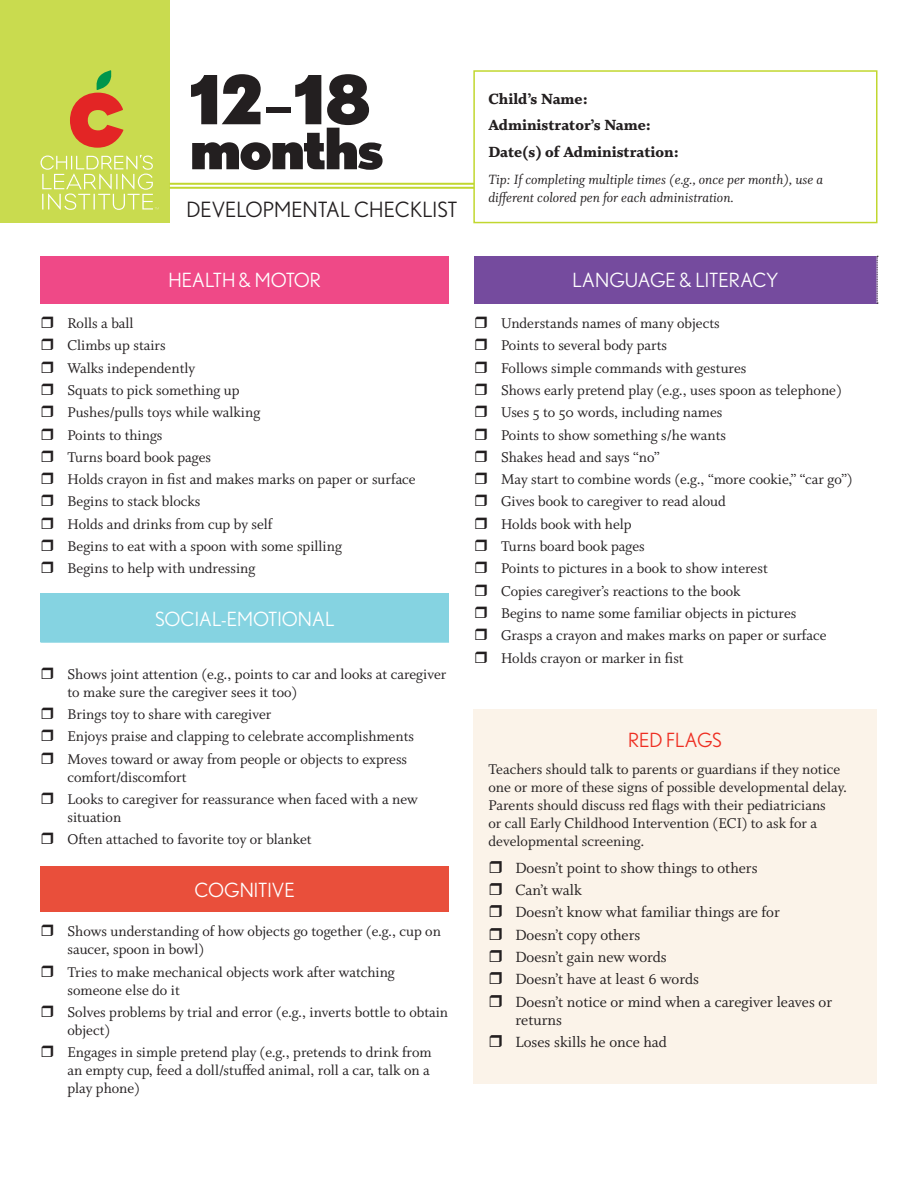
<style>
.page{position:relative;width:918px;height:1188px;background:#fff}
.page>*{position:absolute;margin:0;border:0;box-sizing:border-box;transform-origin:0 0}
.t1{font:900 67.5px "Nobel";color:#231f20}
.t2{font:900 57px "Nobel";letter-spacing:-.03em;color:#231f20}
.t3{font:21px "Nobel";color:#231f20}
.t4{font:19.5px "Nobel";color:#fff}
.t5{font:19.5px "Nobel";color:#ee2e22}
.t6{font:16.5px/22.4px "Whitman Roman Os F";color:#231f20}
.t7{font:16.5px/26.7px "Whitman Black Os F";color:#231f20}
.t8{font:15.75px/22.4px "Whitman Roman Os F";color:#231f20}
.t9{font:15px/18px "Whitman Italic Os F";color:#231f20}
.s1{font-weight:400}
</style>
<div class="page">
<div style="left:0;top:0;width:170px;height:223px;background:#c9db4f"></div>
<hr style="left:170px;top:183px;width:304px;height:2px;background:#c1d72f">
<hr style="left:170px;top:187px;width:304px;height:2px;background:#c1d72f">
<div style="left:40px;top:256px;width:409px;height:47px;background:#ef4987"></div>
<div style="left:474px;top:256px;width:403px;height:47px;background:#754b9e"></div>
<svg style="left:877px;top:256px;width:1px;height:48px"></svg>
<div style="left:40px;top:594px;width:409px;height:48px;background:#85d3e1"></div>
<hr style="left:40px;top:641px;width:409px;height:2px;background:#85d3e1">
<div style="left:40px;top:866px;width:409px;height:46px;background:#e94f3b"></div>
<div style="left:473px;top:710px;width:404px;height:374px;background:#fbf3e9"></div>
<div style="left:473px;top:70px;width:405px;height:153px;border:2px solid #c1d72f"></div>
<svg style="left:70px;top:70px;width:54px;height:78px"></svg>
<svg style="left:40px;top:155px;width:119px;height:55px"></svg>
<h1 class="t1" style="left:190px;top:59px;width:182px">12<span class="s1">–</span>18</h1>
<h2 class="t2" style="left:190px;top:114px;width:195px">months</h2>
<h3 class="t3" style="left:186px;top:198px;width:273px">DEVELOPMENTAL CHECKLIST</h3>
<p class="t4" style="left:168px;top:269px;width:154px">HEALTH &amp; MOTOR</p>
<p class="t8" style="left:67px;top:312px;width:350px">Rolls a ball<br>Climbs up stairs<br>Walks independently<br>Squats to pick something up<br>Pushes/pulls toys while walking<br>Points to things<br>Turns board book pages<br>Holds crayon in fist and makes marks on paper or surface<br>Begins to stack blocks<br>Holds and drinks from cup by self<br>Begins to eat with a spoon with some spilling<br>Begins to help with undressing</p>
<p class="t4" style="left:155px;top:608px;width:181px">SOCIAL-EMOTIONAL</p>
<p class="t8" style="left:67px;top:665px;width:380px;line-height:18px">Shows joint attention (e.g., points to car and looks at caregiver to make sure the caregiver sees it too)</p>
<p class="t8" style="left:67px;top:703px;width:348px">Brings toy to share with caregiver<br>Enjoys praise and clapping to celebrate accomplishments<br>Moves toward or away from people or objects to express</p>
<p class="t8" style="left:67px;top:766px;width:352px">comfort/discomfort<br>Looks to caregiver for reassurance when faced with a new</p>
<p class="t8" style="left:67px;top:806px;width:246px">situation<br>Often attached to favorite toy or blanket</p>
<p class="t4" style="left:195px;top:879px;width:102px">COGNITIVE</p>
<p class="t8" style="left:67px;top:923px;width:375px;line-height:18px">Shows understanding of how objects go together (e.g., cup on saucer, spoon in bowl)</p>
<p class="t8" style="left:67px;top:963px;width:329px;line-height:18px">Tries to make mechanical objects work after watching someone else do it</p>
<p class="t8" style="left:67px;top:1004px;width:382px;line-height:18px">Solves problems by trial and error (e.g., inverts bottle to obtain object)</p>
<p class="t8" style="left:67px;top:1044px;width:366px;line-height:18px;text-align:justify">Engages in simple pretend play (e.g., pretends to drink from an empty cup, feed a doll/stuffed animal, roll a car, talk on a play phone)</p>
<p class="t7" style="left:488px;top:85px;width:192px">Child’s Name:<br>Administrator’s Name:<br>Date(s) of Administration:</p>
<p class="t9" style="left:488px;top:170px;width:336px">Tip: If completing multiple times (e.g., once per month), use a different colored pen for each administration.</p>
<p class="t4" style="left:573px;top:269px;width:208px">LANGUAGE &amp; LITERACY</p>
<p class="t8" style="left:501px;top:312px;width:353px">Understands names of many objects<br>Points to several body parts<br>Follows simple commands with gestures<br>Shows early pretend play (e.g., uses spoon as telephone)<br>Uses 5 to 50 words, including names<br>Points to show something s/he wants<br>Shakes head and says “no”<br>May start to combine words (e.g., “more cookie,” “car go”)<br>Gives book to caregiver to read aloud<br>Holds book with help<br>Turns board book pages<br>Points to pictures in a book to show interest<br>Copies caregiver’s reactions to the book<br>Begins to name some familiar objects in pictures<br>Grasps a crayon and makes marks on paper or surface Holds crayon or marker in fist</p>
<p class="t5" style="left:628px;top:729px;width:95px">RED FLAGS</p>
<p class="t8" style="left:488px;top:760px;width:360px;line-height:18px">Teachers should talk to parents or guardians if they notice one or more of these signs of possible developmental delay.<br>Parents should discuss red flags with their pediatricians<br>or call Early Childhood Intervention (ECI) to ask for a developmental screening.</p>
<p class="t6" style="left:515px;top:857px;width:318px">Doesn’t point to show things to others<br>Can’t walk<br>Doesn’t know what familiar things are for<br>Doesn’t copy others<br>Doesn’t gain new words<br>Doesn’t have at least 6 words<br>Doesn’t notice or mind when a caregiver leaves or</p>
<p class="t6" style="left:515px;top:1009px;width:153px">returns<br>Loses skills he once had</p>
</div>
